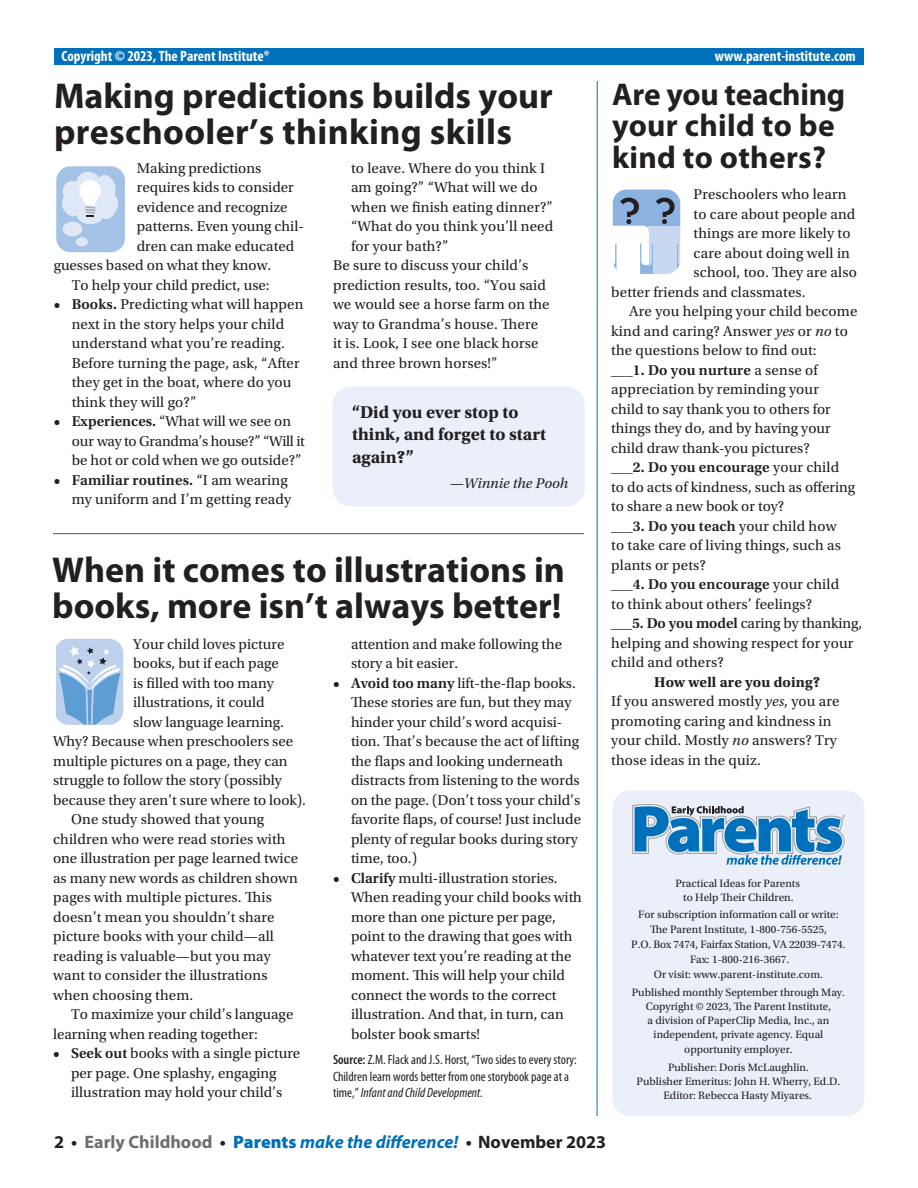
<style>
.page{position:relative;width:918px;height:1188px;background:#fff}
.page>*{position:absolute;margin:0;border:0;box-sizing:border-box;transform-origin:0 0}
.t1{font:700 36px/36px "Myriad Pro";color:#231f20}
.t2{font:700 31.5px/31.5px "Myriad Pro";letter-spacing:.01em;color:#231f20}
.t3{font:italic 700 18px "Myriad Pro";color:#0070ba}
.t4{font:700 18px/22.5px "Utopia Std";color:#231f20}
.t5{font:15px/19.5px "Utopia Std";color:#231f20}
.t6{font:600 15px "Utopia Std";letter-spacing:.01em;color:#231f20}
.t7{font:700 condensed 15px "Myriad Pro";color:#fff}
.t8{font:italic 15px "Utopia Std";color:#231f20}
.t9{font:condensed 13.5px/16.5px "Myriad Pro";color:#231f20}
.t10{font:11.25px/14.1px "Utopia Std";color:#231f20;text-align:center}
.s1{font-weight:600}
.s2{font-style:italic}
.s3{font-weight:400}
.s4{font-weight:700}
.s5{font-style:normal;color:#231f20}
.s6{font-style:normal;color:#6c6d70}
.s7{font-weight:900;font-style:normal}
</style>
<div class="page">
<div style="left:612px;top:791px;width:252px;height:325px;background:#eaeff9;border-radius:18px"></div>
<svg style="left:632px;top:804px;width:213px;height:61px"></svg>
<div style="left:54px;top:49px;width:810px;height:16px;background:#0070ba"></div>
<hr style="left:53px;top:533px;width:531px;height:1px;background:#0070ba">
<hr style="left:597px;top:81px;width:1px;height:1035px;background:#0070ba">
<svg style="left:612px;top:189px;width:69px;height:85px"></svg>
<div style="left:333px;top:387px;width:252px;height:120px;background:#eaeff9;border-radius:18px"></div>
<svg style="left:56px;top:166px;width:69px;height:86px"></svg>
<svg style="left:56px;top:638px;width:68px;height:86px"></svg>
<p class="t7" style="left:62px;top:46px;width:210px">Copyright © 2023, The Parent Institute®</p>
<p class="t7" style="left:715px;top:46px;width:142px">www.parent-institute.com</p>
<h1 class="t1" style="left:54px;top:77px;width:500px">Making predictions builds your preschooler’s thinking skills</h1>
<h2 class="t2" style="left:612px;top:77px;width:235px">Are you teaching your child to be kind to others?</h2>
<p class="t5" style="left:137px;top:158px;width:126px">Making predictions</p>
<p class="t5" style="left:137px;top:178px;width:158px">requires kids to consider</p>
<p class="t5" style="left:137px;top:197px;width:152px">evidence and recognize</p>
<p class="t5" style="left:137px;top:217px;width:169px">patterns. Even young chil-</p>
<p class="t5" style="left:137px;top:236px;width:159px">dren can make educated</p>
<p class="t5" style="left:54px;top:256px;width:219px">guesses based on what they know.</p>
<p class="t5" style="left:72px;top:275px;width:199px">To help your child predict, use:</p>
<p class="t5" style="left:72px;top:295px;width:233px;text-indent:-18px"><span class="s1">• Books.</span> Predicting what will happen next in the story helps your child understand what you’re reading.<br>Before turning the page, ask, “After they get in the boat, where do you think they will go?”</p>
<p class="t5" style="left:72px;top:412px;width:235px;text-indent:-18px"><span class="s1">• Experiences.</span> “What will we see on our way to Grandma’s house?” “Will it be hot or cold when we go outside?”</p>
<p class="t5" style="left:54px;top:470px;width:239px;text-align:right"><span class="s1">• Familiar routines.</span> “I am wearing my uniform and I’m getting ready</p>
<p class="t5" style="left:351px;top:159px;width:196px">to leave. Where do you think I</p>
<p class="t5" style="left:351px;top:178px;width:188px">am going?” “What will we do</p>
<p class="t5" style="left:351px;top:198px;width:203px">when we finish eating dinner?”</p>
<p class="t5" style="left:351px;top:217px;width:204px">“What do you think you’ll need</p>
<p class="t5" style="left:351px;top:237px;width:99px">for your bath?”</p>
<p class="t5" style="left:333px;top:256px;width:197px">Be sure to discuss your child’s</p>
<p class="t5" style="left:333px;top:276px;width:215px">prediction results, too. “You said</p>
<p class="t5" style="left:333px;top:295px;width:218px">we would see a horse farm on the</p>
<p class="t5" style="left:333px;top:315px;width:207px">way to Grandma’s house. There</p>
<p class="t5" style="left:333px;top:334px;width:207px">it is. Look, I see one black horse</p>
<p class="t5" style="left:333px;top:354px;width:166px">and three brown horses!”</p>
<p class="t5" style="left:694px;top:185px;width:154px">Preschoolers who learn</p>
<p class="t5" style="left:694px;top:204px;width:163px">to care about people and</p>
<p class="t5" style="left:694px;top:224px;width:158px">things are more likely to</p>
<p class="t5" style="left:694px;top:243px;width:158px">care about doing well in</p>
<p class="t5" style="left:694px;top:263px;width:165px">school, too. They are also</p>
<p class="t5" style="left:611px;top:282px;width:196px">better friends and classmates.</p>
<p class="t5" style="left:629px;top:302px;width:230px">Are you helping your child become</p>
<p class="t5" style="left:611px;top:321px;width:238px">kind and caring? Answer <span class="s2">yes</span> or <span class="s2">no</span> to</p>
<p class="t5" style="left:611px;top:341px;width:207px">the questions below to find out:</p>
<p class="t6" style="left:611px;top:361px;width:208px">___1. Do you nurture <span class="s3">a sense of</span></p>
<p class="t5" style="left:611px;top:380px;width:209px">appreciation by reminding your</p>
<p class="t5" style="left:611px;top:399px;width:221px">child to say thank you to others for</p>
<p class="t5" style="left:611px;top:419px;width:221px">things they do, and by having your</p>
<p class="t5" style="left:611px;top:438px;width:200px">child draw thank-you pictures?</p>
<p class="t6" style="left:611px;top:459px;width:230px">___2. Do you encourage <span class="s3">your child</span></p>
<p class="t5" style="left:611px;top:477px;width:245px">to do acts of kindness, such as offering</p>
<p class="t5" style="left:611px;top:497px;width:174px">to share a new book or toy?</p>
<p class="t6" style="left:611px;top:517px;width:227px">___3. Do you teach <span class="s3">your child how</span></p>
<p class="t5" style="left:611px;top:536px;width:231px">to take care of living things, such as</p>
<p class="t5" style="left:611px;top:555px;width:96px">plants or pets?</p>
<p class="t6" style="left:611px;top:576px;width:230px">___4. Do you encourage <span class="s3">your child</span></p>
<p class="t5" style="left:611px;top:594px;width:202px">to think about others’ feelings?</p>
<p class="t5" style="left:611px;top:614px;width:252px"><span class="s1">___5. Do you model</span> caring by thanking,</p>
<p class="t5" style="left:611px;top:633px;width:244px">helping and showing respect for your</p>
<p class="t5" style="left:611px;top:653px;width:114px">child and others?</p>
<p class="t5" style="left:611px;top:672px;width:230px;text-indent:43px"><span class="s4">How well are you doing?<br></span>If you answered mostly <span class="s2">yes</span>, you are promoting caring and kindness in your child. Mostly <span class="s2">no</span> answers? Try those ideas in the quiz.</p>
<p class="t4" style="left:352px;top:401px;width:196px">“Did you ever stop to think, and forget to start again?”</p>
<p class="t8" style="left:450px;top:475px;width:120px">—Winnie the Pooh</p>
<h1 class="t1" style="left:52px;top:550px;width:514px">When it comes to illustrations in books, more isn’t always better!</h1>
<p class="t5" style="left:133px;top:634px;width:153px">Your child loves picture</p>
<p class="t5" style="left:133px;top:654px;width:147px">books, but if each page</p>
<p class="t5" style="left:133px;top:673px;width:142px">is filled with too many</p>
<p class="t5" style="left:133px;top:693px;width:133px">illustrations, it could</p>
<p class="t5" style="left:133px;top:712px;width:152px">slow language learning.</p>
<p class="t5" style="left:53px;top:732px;width:242px">Why? Because when preschoolers see</p>
<p class="t5" style="left:53px;top:751px;width:236px">multiple pictures on a page, they can</p>
<p class="t5" style="left:53px;top:771px;width:230px">struggle to follow the story (possibly</p>
<p class="t5" style="left:53px;top:790px;width:254px">because they aren’t sure where to look).</p>
<p class="t5" style="left:71px;top:810px;width:195px">One study showed that young</p>
<p class="t5" style="left:53px;top:829px;width:234px">children who were read stories with</p>
<p class="t5" style="left:53px;top:849px;width:247px">one illustration per page learned twice</p>
<p class="t5" style="left:53px;top:868px;width:246px">as many new words as children shown</p>
<p class="t5" style="left:53px;top:888px;width:220px">pages with multiple pictures. This</p>
<p class="t5" style="left:53px;top:907px;width:223px">doesn’t mean you shouldn’t share</p>
<p class="t5" style="left:53px;top:927px;width:222px">picture books with your child—all</p>
<p class="t5" style="left:53px;top:946px;width:219px">reading is valuable—but you may</p>
<p class="t5" style="left:53px;top:966px;width:216px">want to consider the illustrations</p>
<p class="t5" style="left:53px;top:985px;width:142px">when choosing them.</p>
<p class="t5" style="left:71px;top:1005px;width:224px">To maximize your child’s language</p>
<p class="t5" style="left:53px;top:1024px;width:206px">learning when reading together:</p>
<p class="t5" style="left:53px;top:1044px;width:249px;text-align:center"><span class="s1">• Seek out</span> books with a single picture per page. One splashy, engaging illustration may hold your child’s</p>
<p class="t5" style="left:351px;top:634px;width:213px">attention and make following the story a bit easier.</p>
<p class="t5" style="left:351px;top:673px;width:232px;text-indent:-18px"><span class="s1">• Avoid too many</span> lift-the-flap books.<br>These stories are fun, but they may hinder your child’s word acquisi&shy;tion. That’s because the act of lifting the flaps and looking underneath distracts from listening to the words on the page. (Don’t toss your child’s favorite flaps, of course! Just include plenty of regular books during story time, too.)</p>
<p class="t5" style="left:351px;top:868px;width:232px;text-indent:-18px"><span class="s1">• Clarify</span> multi-illustration stories.<br>When reading your child books with more than one picture per page, point to the drawing that goes with whatever text you’re reading at the moment. This will help your child connect the words to the correct illustration. And that, in turn, can bolster book smarts!</p>
<p class="t9" style="left:333px;top:1051px;width:245px"><span class="s1">Source:</span> Z.M. Flack and J.S. Horst, “Two sides to every story:<br>Children learn words better from one storybook page at a time,” <span class="s2">Infant and Child Development.</span></p>
<p class="t10" style="left:675px;top:876px;width:126px">Practical Ideas for Parents to Help Their Children.</p>
<p class="t10" style="left:631px;top:907px;width:216px;line-height:15px">For subscription information call or write:<br>The Parent Institute, 1-800-756-5525,<br>P.O. Box 7474, Fairfax Station, VA 22039-7474.<br>Fax: 1-800-216-3667.<br>Or visit: www.parent-institute.com.</p>
<p class="t10" style="left:632px;top:986px;width:215px">Published monthly September through May.<br>Copyright © 2023, The Parent Institute,<br>a division of PaperClip Media, Inc., an independent, private agency. Equal opportunity employer.</p>
<p class="t10" style="left:637px;top:1061px;width:205px">Publisher: Doris McLaughlin.<br>Publisher Emeritus: John H. Wherry, Ed.D.<br>Editor: Rebecca Hasty Miyares.</p>
<p class="t3" style="left:54px;top:1130px;width:554px"><span class="s5">2 •</span> <span class="s6">Early Childhood</span> <span class="s5">•</span> <span class="s7">Parents</span> make the difference! <span class="s5">• November 2023</span></p>
</div>
